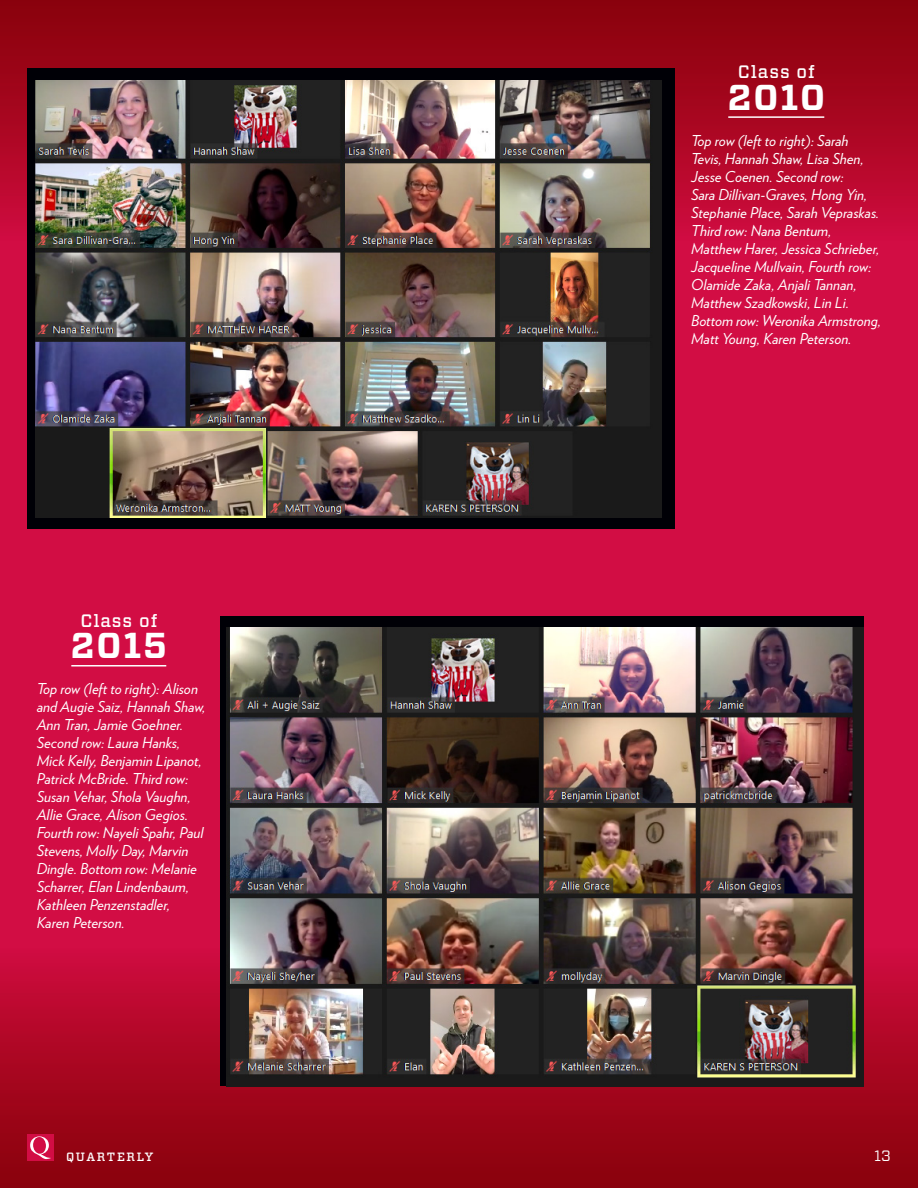
<style>
.page{position:relative;width:918px;height:1188px;background:#d20d44}
.page>*{position:absolute;margin:0;border:0;box-sizing:border-box;transform-origin:0 0}
.t1{font:700 36px "Vitesse";letter-spacing:.05em;color:#fff}
.t2{font:500 18px "Vitesse";letter-spacing:.05em;color:#fff}
.t3{font:italic 15px/18px "Verlag";color:#fff}
.t4{font:15px "Vitesse";color:#fff}
.t5{font:500 12px "Vitesse";letter-spacing:.14em;color:#fff}
</style>
<div class="page">
<div style="left:0;top:946px;width:918px;height:242px;background:linear-gradient(to bottom,#ce0c3e,#860209)"></div>
<div style="left:0;top:0;width:918px;height:242px;background:linear-gradient(to bottom,#870108,#cc0c3d)"></div>
<div style="left:27px;top:1134px;width:27px;height:27px;background:#d20d44"></div>
<svg style="left:30px;top:1136px;width:21px;height:23px"></svg>
<div style="left:220px;top:617px;width:644px;height:469px;background:#000006"></div>
<img style="left:226px;top:627px;width:638px;height:459px">
<div style="left:27px;top:68px;width:647px;height:460px;background:#000006"></div>
<img style="left:36px;top:80px;width:626px;height:437px">
<hr style="left:728px;top:116px;width:96px;height:2px;background:#fff">
<hr style="left:71px;top:665px;width:95px;height:2px;background:#fff">
<p class="t2" style="left:738px;top:60px;width:78px">Class of</p>
<h1 class="t1" style="left:727px;top:73px;width:99px">2010</h1>
<p class="t2" style="left:80px;top:609px;width:78px">Class of</p>
<h1 class="t1" style="left:70px;top:622px;width:98px">2015</h1>
<p class="t3" style="left:37px;top:679px;width:170px">Top row (left to right): Alison and Augie Saiz, Hannah Shaw,<br>Ann Tran, Jamie Goehner.<br>Second row: Laura Hanks,<br>Mick Kelly, Benjamin Lipanot,<br>Patrick McBride. Third row:<br>Susan Vehar, Shola Vaughn,<br>Allie Grace, Alison Gegios.<br>Fourth row: Nayeli Spahr, Paul<br>Stevens, Molly Day, Marvin<br>Dingle. Bottom row: Melanie<br>Scharrer, Elan Lindenbaum,<br>Kathleen Penzenstadler,<br>Karen Peterson.</p>
<p class="t3" style="left:691px;top:130px;width:192px">Top row (left to right): Sarah<br>Tevis, Hannah Shaw, Lisa Shen,<br>Jesse Coenen. Second row:<br>Sara Dillivan-Graves, Hong Yin,<br>Stephanie Place, Sarah Vepraskas.<br>Third row: Nana Bentum,<br>Matthew Harer, Jessica Schrieber,<br>Jacqueline Mullvain, Fourth row:<br>Olamide Zaka, Anjali Tannan,<br>Matthew Szadkowski, Lin Li.<br>Bottom row: Weronika Armstrong,<br>Matt Young, Karen Peterson.</p>
<p class="t5" style="left:66px;top:1149px;width:89px">QUARTERLY</p>
<p class="t4" style="left:874px;top:1146px;width:18px">13</p>
</div>
